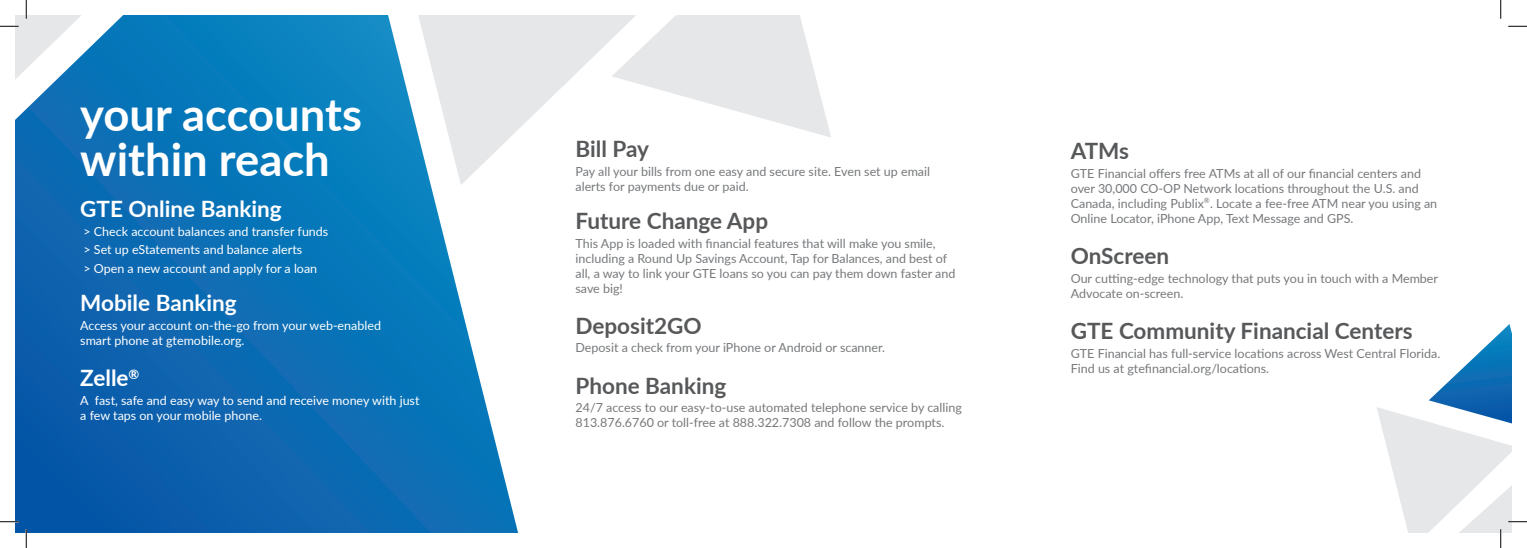
<style>
.page{position:relative;width:1527px;height:548px;background:#fff}
.page>*{position:absolute;margin:0;border:0;box-sizing:border-box;transform-origin:0 0}
.Headline_1{font:700 45.38px "Lato";color:#fff}
.Headline_2_Gray{font:700 22.5px "Lato";color:#57585a}
.Headline_2{font:700 22.5px "Lato";color:#fff}
.body_gray{font:12.5px/15px "Lato";color:#76787b}
.body_white{font:12.5px/15px "Lato";color:#fff}
</style>
<div class="page">
<svg style="left:15px;top:15px;width:503px;height:517px;background:#1d79ba"></svg>
<svg style="left:418px;top:15px;width:193px;height:170px;fill:#e6e7e9"></svg>
<svg style="left:611px;top:15px;width:220px;height:123px"></svg>
<svg style="left:1508px;top:25px;width:18px;height:2px"></svg>
<svg style="left:0;top:520px;width:19px;height:2px"></svg>
<svg style="left:0;top:0;width:82px;height:80px"></svg>
<svg style="left:25px;top:529px;width:2px;height:19px"></svg>
<svg style="left:1500px;top:0;width:1px;height:19px"></svg>
<svg style="left:1377px;top:324px;width:149px;height:224px"></svg>
<p class="Headline_1" style="left:80px;top:81px;width:283px">your accounts</p>
<p class="Headline_1" style="left:80px;top:126px;width:251px">within reach</p>
<p class="Headline_2" style="left:80px;top:192px;width:203px">GTE Online Banking</p>
<p class="body_white" style="left:83px;top:223px;width:246px">&gt; Check account balances and transfer funds</p>
<p class="body_white" style="left:83px;top:242px;width:220px">&gt; Set up eStatements and balance alerts</p>
<p class="body_white" style="left:83px;top:260px;width:235px">&gt; Open a new account and apply for a loan</p>
<p class="Headline_2" style="left:80px;top:286px;width:158px">Mobile Banking</p>
<p class="body_white" style="left:80px;top:317px;width:302px">Access your account on-the-go from your web-enabled smart phone at gtemobile.org.</p>
<p class="Headline_2" style="left:80px;top:361px;width:61px">Zelle<sup>®</sup></p>
<p class="body_white" style="left:80px;top:392px;width:341px">A fast, safe and easy way to send and receive money with just a few taps on your mobile phone.</p>
<p class="Headline_2_Gray" style="left:575px;top:132px;width:75px">Bill Pay</p>
<p class="body_gray" style="left:575px;top:163px;width:356px">Pay all your bills from one easy and secure site. Even set up email alerts for payments due or paid.</p>
<p class="Headline_2_Gray" style="left:575px;top:204px;width:194px">Future Change App</p>
<p class="body_gray" style="left:575px;top:235px;width:381px">This App is loaded with financial features that will make you smile, including a Round Up Savings Account, Tap for Balances, and best of all, a way to link your GTE loans so you can pay them down faster and save big!</p>
<p class="Headline_2_Gray" style="left:575px;top:309px;width:128px">Deposit2GO</p>
<p class="body_gray" style="left:575px;top:340px;width:311px">Deposit a check from your iPhone or Android or scanner.</p>
<p class="Headline_2_Gray" style="left:575px;top:369px;width:152px">Phone Banking</p>
<p class="body_gray" style="left:575px;top:399px;width:388px">24/7 access to our easy-to-use automated telephone service by calling<br>813.876.6760 or toll-free at 888.322.7308 and follow the prompts.</p>
<p class="Headline_2_Gray" style="left:1070px;top:134px;width:60px">ATMs</p>
<p class="body_gray" style="left:1070px;top:165px;width:368px">GTE Financial offers free ATMs at all of our financial centers and over 30,000 CO-OP Network locations throughout the U.S. and Canada, including Publix<sup>®</sup>. Locate a fee-free ATM near you using an Online Locator, iPhone App, Text Message and GPS.</p>
<p class="Headline_2_Gray" style="left:1070px;top:239px;width:100px">OnScreen</p>
<p class="body_gray" style="left:1070px;top:270px;width:369px">Our cutting-edge technology that puts you in touch with a Member<br>Advocate on-screen.</p>
<p class="Headline_2_Gray" style="left:1070px;top:314px;width:343px">GTE Community Financial Centers</p>
<p class="body_gray" style="left:1070px;top:345px;width:371px">GTE Financial has full-service locations across West Central Florida.<br>Find us at gtefinancial.org/locations.</p>
</div>
